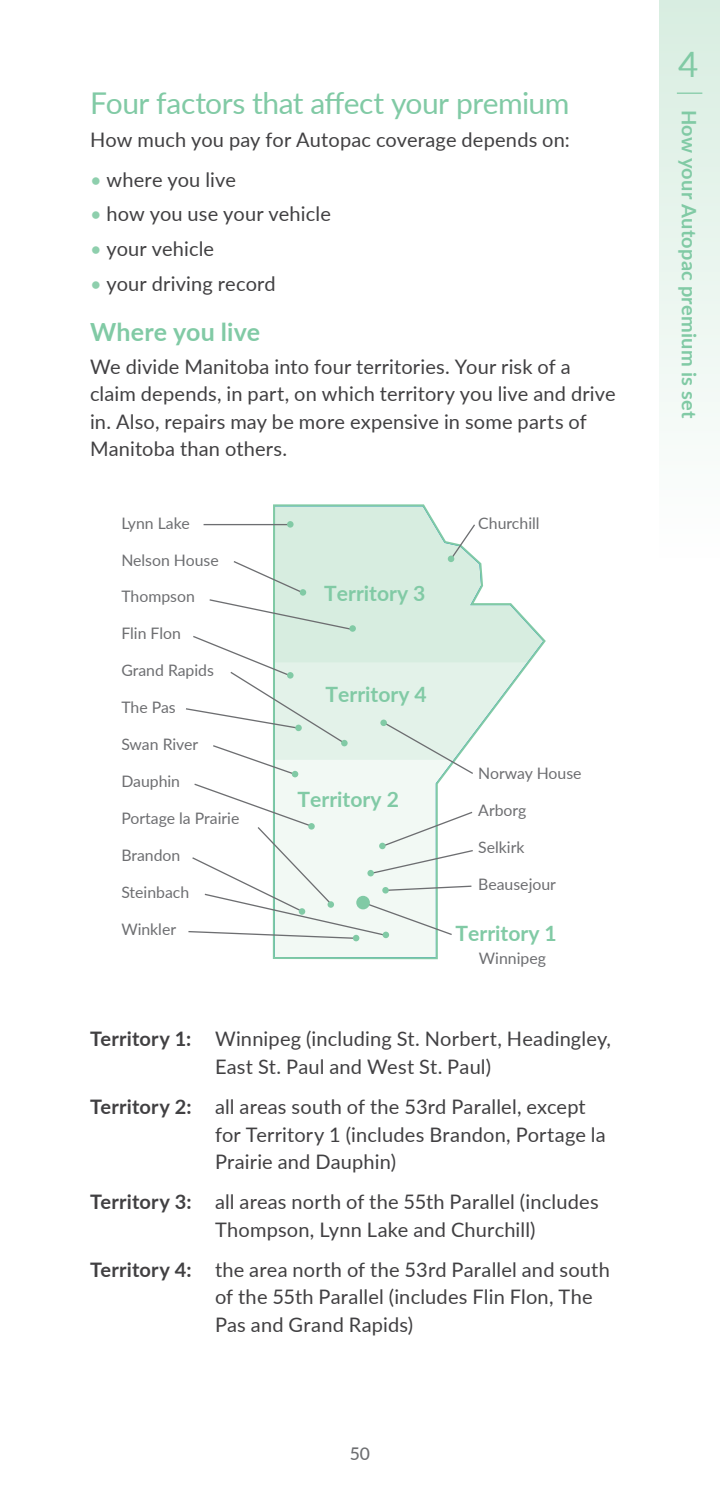
<style>
.page{position:relative;width:720px;height:1508px;background:#fff}
.page>*{position:absolute;margin:0;border:0;box-sizing:border-box;transform-origin:0 0}
.t1{font:35px "Lato";color:#81caa5}
.t2{font:30px "Lato";letter-spacing:-.02em;color:#81caa5}
.t3{font:700 25px "Lato";letter-spacing:.005em;color:#81caa5}
.t4{font:700 21px "Lato";color:#81caa5}
.t5{font:20px/27.5px "Lato";letter-spacing:.01em;color:#414042}
.t6{font:700 20px "Lato";letter-spacing:.015em;color:#81caa5}
.t7{font:500 17.5px "Lato";color:#6d6e71}
.t8{font:15.75px "Lato";color:#6d6e71}
.s1{color:#8ecfad}
.s2{font-weight:700}
</style>
<div class="page">
<div style="left:659px;top:0;width:61px;height:558px;background:linear-gradient(to bottom,#d8ede1,#fefefe)"></div>
<svg style="left:677px;top:93px;width:25px;height:1px"></svg>
<svg style="left:186px;top:505px;width:359px;height:453px"></svg>
<div style="left:382px;top:887px;width:7px;height:6px;background:#81caa5;border-radius:50%"></div>
<h2 class="t2" style="left:90px;top:82px;width:481px">Four factors that affect your premium</h2>
<p class="t5" style="left:90px;top:125px;width:481px">How much you pay for Autopac coverage depends on:</p>
<p class="t5" style="left:90px;top:165px;width:148px"><span class="s1">•</span> where you live</p>
<p class="t5" style="left:90px;top:199px;width:243px"><span class="s1">•</span> how you use your vehicle</p>
<p class="t5" style="left:90px;top:234px;width:126px"><span class="s1">•</span> your vehicle</p>
<p class="t5" style="left:90px;top:269px;width:187px"><span class="s1">•</span> your driving record</p>
<p class="t3" style="left:90px;top:313px;width:172px">Where you live</p>
<p class="t5" style="left:90px;top:352px;width:527px">We divide Manitoba into four territories. Your risk of a claim depends, in part, on which territory you live and drive in. Also, repairs may be more expensive in some parts of Manitoba than others.</p>
<p class="t8" style="left:121px;top:511px;width:70px">Lynn Lake</p>
<p class="t8" style="left:121px;top:548px;width:99px">Nelson House</p>
<p class="t8" style="left:121px;top:585px;width:75px">Thompson</p>
<p class="t8" style="left:121px;top:622px;width:61px">Flin Flon</p>
<p class="t8" style="left:121px;top:659px;width:94px">Grand Rapids</p>
<p class="t8" style="left:121px;top:696px;width:56px">The Pas</p>
<p class="t8" style="left:121px;top:733px;width:79px">Swan River</p>
<p class="t8" style="left:121px;top:770px;width:60px">Dauphin</p>
<p class="t8" style="left:121px;top:807px;width:120px">Portage la Prairie</p>
<p class="t8" style="left:121px;top:844px;width:61px">Brandon</p>
<p class="t8" style="left:121px;top:881px;width:69px">Steinbach</p>
<p class="t8" style="left:121px;top:917px;width:56px">Winkler</p>
<p class="t4" style="left:324px;top:577px;width:103px">Territory 3</p>
<p class="t8" style="left:478px;top:511px;width:63px">Churchill</p>
<p class="t4" style="left:326px;top:679px;width:103px">Territory 4</p>
<p class="t4" style="left:298px;top:783px;width:103px">Territory 2</p>
<p class="t8" style="left:478px;top:762px;width:105px">Norway House</p>
<p class="t8" style="left:478px;top:799px;width:50px">Arborg</p>
<p class="t8" style="left:478px;top:836px;width:48px">Selkirk</p>
<p class="t8" style="left:478px;top:872px;width:79px">Beausejour</p>
<p class="t4" style="left:456px;top:918px;width:103px">Territory 1</p>
<p class="t8" style="left:479px;top:947px;width:69px">Winnipeg</p>
<p class="t5" style="left:90px;top:1024px;width:522px;text-align:center"><span class="s2">Territory 1:</span> Winnipeg (including St. Norbert, Headingley,<br>East St. Paul and West St. Paul)</p>
<p class="t5" style="left:215px;top:1092px;width:392px;text-indent:-125px"><span class="s2">Territory 2:</span> all areas south of the 53rd Parallel, except for Territory 1 (includes Brandon, Portage la<br>Prairie and Dauphin)</p>
<p class="t5" style="left:215px;top:1187px;width:385px;text-indent:-125px"><span class="s2">Territory 3:</span> all areas north of the 55th Parallel (includes<br>Thompson, Lynn Lake and Churchill)</p>
<p class="t5" style="left:215px;top:1254px;width:396px;text-indent:-125px"><span class="s2">Territory 4:</span> the area north of the 53rd Parallel and south of the 55th Parallel (includes Flin Flon, The<br>Pas and Grand Rapids)</p>
<p class="t7" style="left:350px;top:1441px;width:22px">50</p>
<h1 class="t1" style="left:678px;top:39px;width:22px">4</h1>
<p class="t6" style="left:704px;top:109px;width:310px;rotate:90deg">How your Autopac premium is set</p>
</div>
